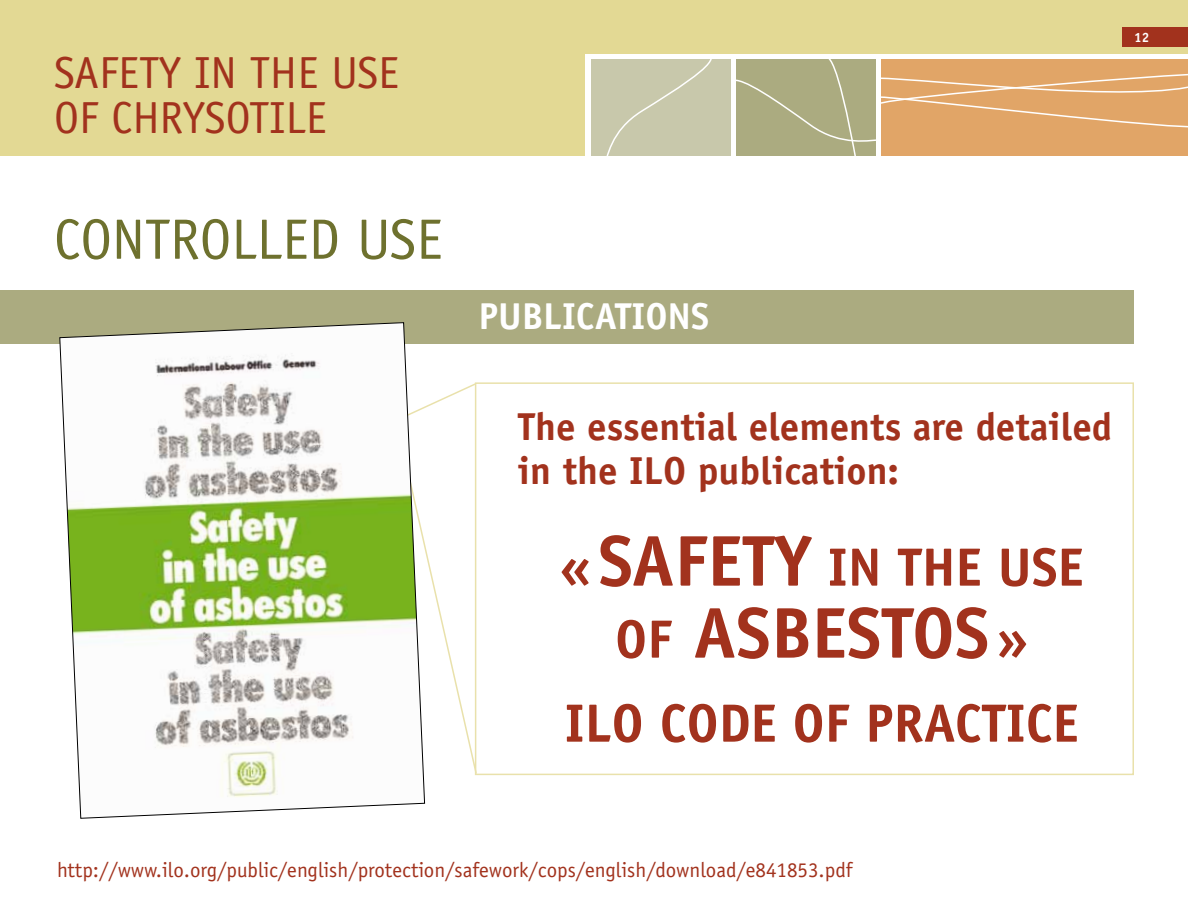
<style>
.page{position:relative;width:1188px;height:918px;background:#fff}
.page>*{position:absolute;margin:0;border:0;box-sizing:border-box;transform-origin:0 0}
.t1{font:700 72px "Officina Sans";color:#a2321d}
.t2{font:57px "Officina Sans";color:#6e712e}
.t3{font:700 54px "Officina Sans";color:#a2321d}
.t4{font:45px/45px "Officina Sans";color:#a2321d}
.t5{font:700 39px/43.5px "Officina Sans";color:#a2321d}
.t6{font:700 37.5px "Officina Sans";color:#fff}
.t7{font:21px "Officina Sans";color:#a2321d}
.t8{font:700 13.5px "Officina Sans";color:#fff}
.s1{font-size:72px}
.s2{font-size:54px}
</style>
<div class="page">
<div style="left:0;top:0;width:1188px;height:156px;background:#e3d994"></div>
<div style="left:585px;top:54px;width:603px;height:124px;background:#fff"></div>
<div style="left:591px;top:59px;width:139px;height:97px;background:#c8c8ab"></div>
<svg style="left:606px;top:59px;width:106px;height:97px"></svg>
<svg style="left:730px;top:59px;width:458px;height:97px;background:#d2ac77"></svg>
<div style="left:0;top:290px;width:1134px;height:53px;background:#abab80"></div>
<svg style="left:425px;top:382px;width:53px;height:393px"></svg>
<svg style="left:59px;top:322px;width:366px;height:497px"></svg>
<div style="left:1122px;top:27px;width:66px;height:19px;background:#a2321d"></div>
<h3 class="t4" style="left:54px;top:50px;width:346px">SAFETY IN THE USE<br>OF CHRYSOTILE</h3>
<h2 class="t2" style="left:54px;top:206px;width:390px">CONTROLLED USE</h2>
<p class="t8" style="left:1134px;top:29px;width:17px">12</p>
<h3 class="t6" style="left:479px;top:293px;width:232px">PUBLICATIONS</h3>
<h3 class="t5" style="left:518px;top:405px;width:596px">The essential elements are detailed in the ILO publication:</h3>
<h3 class="t3" style="left:560px;top:534px;width:526px">«<span class="s1">SAFETY</span> IN TH E USE</h3>
<h1 class="t1" style="left:615px;top:588px;width:415px"><span class="s2">OF</span> ASBESTOS<span class="s2">»</span></h1>
<h3 class="t3" style="left:565px;top:690px;width:232px">ILO CODE OF</h3>
<h3 class="t3" style="left:866px;top:690px;width:215px">PRACTICE</h3>
<p class="t7" style="left:57px;top:858px;width:797px">http://www.ilo.org/public/english/protection/safework/cops/english/download/e841853.pdf</p>
</div>
